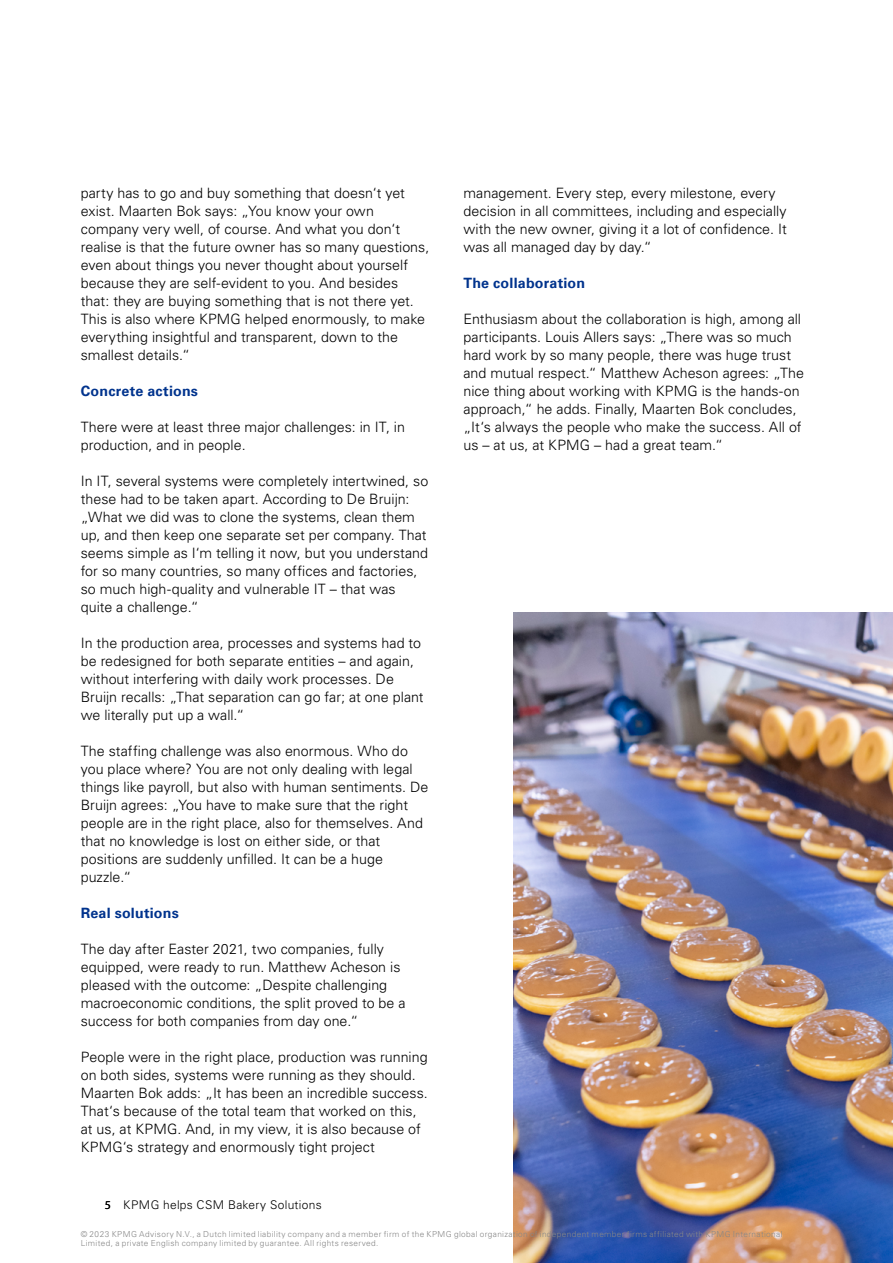
<style>
.page{position:relative;width:893px;height:1263px;background:#fff}
.page>*{position:absolute;margin:0;border:0;box-sizing:border-box;transform-origin:0 0}
.t1{font:300 14.25px/18px "Univers LT Std";color:#000}
.t2{font:700 14.25px "Universfor KPMG";letter-spacing:.015em;color:#00338d}
.t3{font:300 12px "Univers LT Std";letter-spacing:.025em;color:#000}
.t4{font:300 8.25px/9px "Univers LT Std";letter-spacing:.045em;color:#878787}
.s1{font-family:"Myriad Pro";font-weight:400}
</style>
<div class="page">
<img style="left:513px;top:612px;width:380px;height:651px">
<p class="t1" style="left:81px;top:184px;width:350px">party has to go and buy something that doesn‘t yet exist. Maarten Bok says: „You know your own company very well, of course. And what you don‘t realise is that the future owner has so many questions, even about things you never thought about yourself because they are self-evident to you. And besides that: they are buying something that is not there yet.<br>This is also where KPMG helped enormously, to make everything insightful and transparent, down to the smallest details.“</p>
<p class="t2" style="left:81px;top:382px;width:119px">Concrete actions</p>
<p class="t1" style="left:81px;top:418px;width:326px">There were at least three major challenges: in IT, in production, and in people.</p>
<p class="t1" style="left:81px;top:472px;width:349px">In IT, several systems were completely intertwined, so these had to be taken apart. According to De Bruijn: „What we did was to clone the systems, clean them up, and then keep one separate set per company. That seems simple as I‘m telling it now, but you understand for so many countries, so many offices and factories, so much high-quality and vulnerable IT – that was quite a challenge.“</p>
<p class="t1" style="left:81px;top:634px;width:344px">In the production area, processes and systems had to be redesigned for both separate entities – and again, without interfering with daily work processes. De Bruijn recalls: „That separation can go far; at one plant we literally put up a wall.“</p>
<p class="t1" style="left:81px;top:742px;width:349px">The staffing challenge was also enormous. Who do you place where? You are not only dealing with legal things like payroll, but also with human sentiments. De Bruijn agrees: „You have to make sure that the right people are in the right place, also for themselves. And that no knowledge is lost on either side, or that positions are suddenly unfilled. It can be a huge puzzle.“</p>
<p class="t2" style="left:81px;top:904px;width:100px">Real solutions</p>
<p class="t1" style="left:81px;top:940px;width:326px">The day after Easter 2021, two companies, fully equipped, were ready to run. Matthew Acheson is pleased with the outcome: „Despite challenging macroeconomic conditions, the split proved to be a success for both companies from day one.“</p>
<p class="t1" style="left:81px;top:1048px;width:348px">People were in the right place, production was running on both sides, systems were running as they should.<br>Maarten Bok adds: „It has been an incredible success.<br>That‘s because of the total team that worked on this, at us, at KPMG. And, in my view, it is also because of KPMG‘s strategy and enormously tight project</p>
<p class="t1" style="left:463px;top:184px;width:325px">management. Every step, every milestone, every decision in all committees, including and especially with the new owner, giving it a lot of confidence. It was all managed day by day.“</p>
<p class="t2" style="left:463px;top:274px;width:123px">The collaboration</p>
<p class="t1" style="left:463px;top:310px;width:342px">Enthusiasm about the collaboration is high, among all participants. Louis Allers says: „There was so much hard work by so many people, there was huge trust and mutual respect.“ Matthew Acheson agrees: „The nice thing about working with KPMG is the hands-on approach,“ he adds. Finally, Maarten Bok concludes, „It‘s always the people who make the success. All of us – at us, at KPMG – had a great team.“</p>
<p class="t3" style="left:105px;top:1197px;width:218px"><span class="s1">5</span> KPMG helps CSM Bakery Solutions</p>
<p class="t4" style="left:81px;top:1229px;width:703px">© 2023 KPMG Advisory N.V., a Dutch limited liability company and a member firm of the KPMG global organization of independent member firms affiliated with KPMG International<br>Limited, a private English company limited by guarantee. All rights reserved.</p>
</div>
